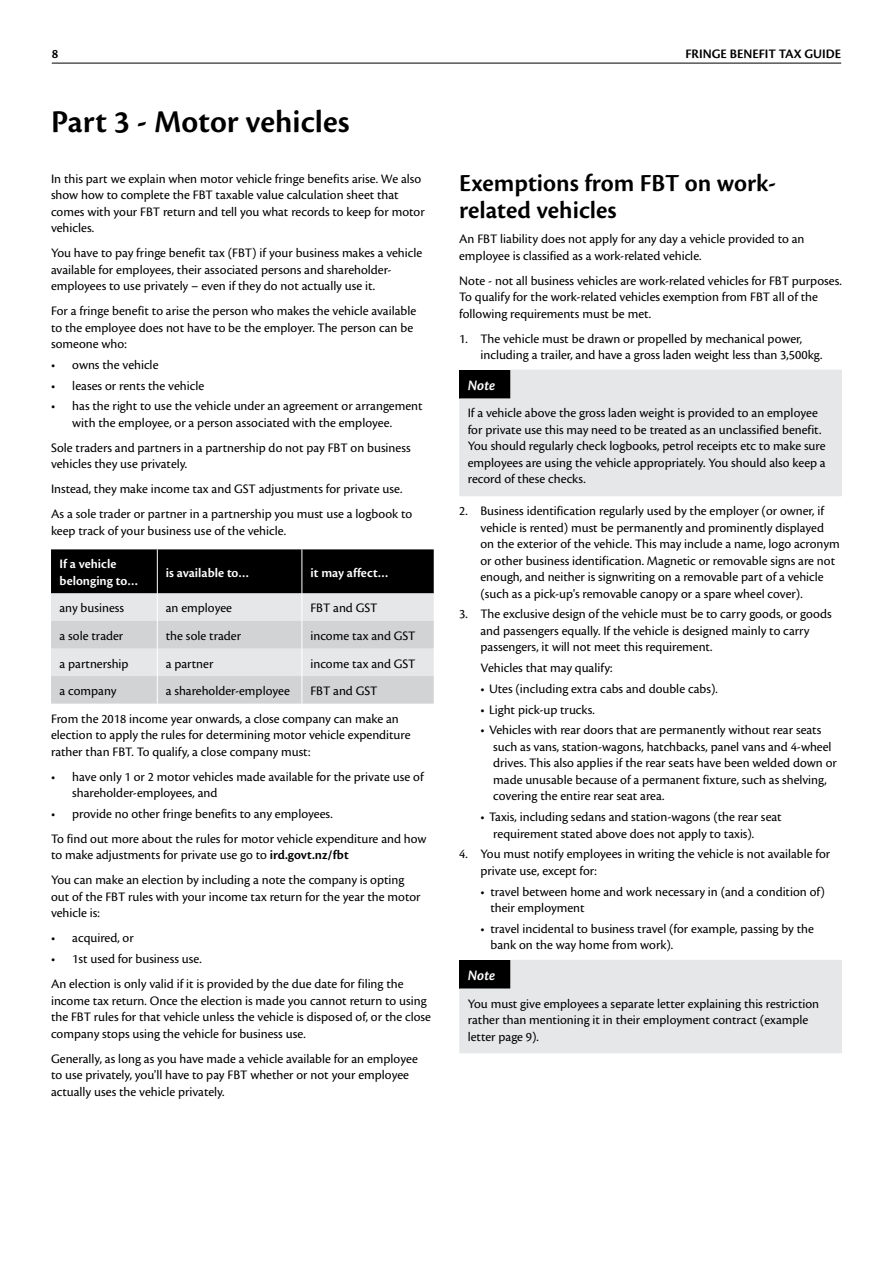
<style>
.page{position:relative;width:893px;height:1263px;background:#fff}
.page>*{position:absolute;margin:0;border:0;box-sizing:border-box;transform-origin:0 0}
.t1{font:600 33px "Cronos Pro";color:#000}
.t2{font:600 25.5px/27px "Cronos Pro";color:#000}
.t3{font:italic 600 15px "Cronos Pro";color:#fff}
.t4{font:13.5px/16.5px "Cronos Pro";color:#000}
.t5{font:600 13.5px/16.5px "Cronos Pro";color:#fff}
.t6{font:600 13.5px "Cronos Pro";color:#000}
.s1{font-weight:600}
</style>
<div class="page">
<hr style="left:52px;top:63px;width:789px;height:1px;background:#000">
<svg style="left:51px;top:549px;width:383px;height:155px;background:#9e9fa0"></svg>
<div style="left:459px;top:370px;width:383px;height:126px;background:#e6e7e8"></div>
<div style="left:459px;top:960px;width:383px;height:93px;background:#e6e7e8"></div>
<p class="t6" style="left:52px;top:46px;width:8px">8</p>
<p class="t6" style="left:685px;top:46px;width:157px">FRINGE BENEFIT TAX GUIDE</p>
<h1 class="t1" style="left:51px;top:103px;width:300px">Part 3 - Motor vehicles</h1>
<p class="t4" style="left:51px;top:170px;width:375px">In this part we explain when motor vehicle fringe benefits arise. We also show how to complete the FBT taxable value calculation sheet that comes with your FBT return and tell you what records to keep for motor vehicles.</p>
<p class="t4" style="left:51px;top:245px;width:373px">You have to pay fringe benefit tax (FBT) if your business makes a vehicle available for employees, their associated persons and shareholder&shy;employees to use privately – even if they do not actually use it.</p>
<p class="t4" style="left:51px;top:303px;width:367px">For a fringe benefit to arise the person who makes the vehicle available to the employee does not have to be the employer. The person can be someone who:</p>
<p class="t4" style="left:51px;top:356px;width:109px">• owns the vehicle</p>
<p class="t4" style="left:51px;top:377px;width:155px">• leases or rents the vehicle</p>
<p class="t4" style="left:72px;top:398px;width:352px;text-indent:-21px">• has the right to use the vehicle under an agreement or arrangement with the employee, or a person associated with the employee.</p>
<p class="t4" style="left:51px;top:439px;width:361px">Sole traders and partners in a partnership do not pay FBT on business vehicles they use privately.</p>
<p class="t4" style="left:51px;top:477px;width:363px;line-height:25px">Instead, they make income tax and GST adjustments for private use.<br>As a sole trader or partner in a partnership you must use a logbook to</p>
<p class="t4" style="left:51px;top:522px;width:237px">keep track of your business use of the vehicle.</p>
<p class="t5" style="left:60px;top:556px;width:80px">If a vehicle belonging to…</p>
<p class="t5" style="left:166px;top:564px;width:85px">is available to…</p>
<p class="t5" style="left:310px;top:564px;width:80px">it may affect…</p>
<p class="t4" style="left:60px;top:600px;width:66px">any business</p>
<p class="t4" style="left:166px;top:600px;width:68px">an employee</p>
<p class="t4" style="left:310px;top:600px;width:68px">FBT and GST</p>
<p class="t4" style="left:60px;top:628px;width:65px">a sole trader</p>
<p class="t4" style="left:166px;top:628px;width:77px">the sole trader</p>
<p class="t4" style="left:310px;top:628px;width:107px">income tax and GST</p>
<p class="t4" style="left:60px;top:655px;width:71px">a partnership</p>
<p class="t4" style="left:166px;top:655px;width:49px">a partner</p>
<p class="t4" style="left:310px;top:655px;width:107px">income tax and GST</p>
<p class="t4" style="left:60px;top:683px;width:59px">a company</p>
<p class="t4" style="left:166px;top:683px;width:126px">a shareholder-employee</p>
<p class="t4" style="left:51px;top:677px;width:349px;line-height:27.5px;text-indent:259px">FBT and GST<br>From the 2018 income year onwards, a close company can make an</p>
<p class="t4" style="left:51px;top:727px;width:361px">election to apply the rules for determining motor vehicle expenditure rather than FBT. To qualify, a close company must:</p>
<p class="t4" style="left:72px;top:768px;width:353px;text-indent:-21px">• have only 1 or 2 motor vehicles made available for the private use of shareholder-employees, and</p>
<p class="t4" style="left:51px;top:801px;width:377px;line-height:25px">• provide no other fringe benefits to any employees.<br>To find out more about the rules for motor vehicle expenditure and how</p>
<p class="t4" style="left:51px;top:843px;width:355px;line-height:25px">to make adjustments for private use go to <span class="s1">ird.govt.nz/fbt<br></span>You can make an election by including a note the company is opting</p>
<p class="t4" style="left:51px;top:888px;width:371px">out of the FBT rules with your income tax return for the year the motor vehicle is:</p>
<p class="t4" style="left:51px;top:930px;width:84px">• acquired, or</p>
<p class="t4" style="left:51px;top:946px;width:354px;line-height:25px">• 1st used for business use.<br>An election is only valid if it is provided by the due date for filing the</p>
<p class="t4" style="left:51px;top:992px;width:382px">income tax return. Once the election is made you cannot return to using the FBT rules for that vehicle unless the vehicle is disposed of, or the close company stops using the vehicle for business use.</p>
<p class="t4" style="left:51px;top:1050px;width:368px">Generally, as long as you have made a vehicle available for an employee to use privately, you'll have to pay FBT whether or not your employee actually uses the vehicle privately.</p>
<h2 class="t2" style="left:459px;top:170px;width:318px">Exemptions from FBT on work&shy;related vehicles</h2>
<p class="t4" style="left:459px;top:231px;width:347px">An FBT liability does not apply for any day a vehicle provided to an employee is classified as a work-related vehicle.</p>
<p class="t4" style="left:459px;top:272px;width:384px">Note - not all business vehicles are work-related vehicles for FBT purposes.<br>To qualify for the work-related vehicles exemption from FBT all of the following requirements must be met.</p>
<p class="t4" style="left:480px;top:330px;width:343px;text-indent:-21px">1. The vehicle must be drawn or propelled by mechanical power, including a trailer, and have a gross laden weight less than 3,500kg.</p>
<p class="t3" style="left:468px;top:377px;width:29px">Note</p>
<p class="t4" style="left:468px;top:405px;width:359px">If a vehicle above the gross laden weight is provided to an employee for private use this may need to be treated as an unclassified benefit.<br>You should regularly check logbooks, petrol receipts etc to make sure employees are using the vehicle appropriately. You should also keep a record of these checks.</p>
<p class="t4" style="left:480px;top:503px;width:361px;text-indent:-21px">2. Business identification regularly used by the employer (or owner, if vehicle is rented) must be permanently and prominently displayed on the exterior of the vehicle. This may include a name, logo acronym or other business identification. Magnetic or removable signs are not enough, and neither is signwriting on a removable part of a vehicle (such as a pick-up's removable canopy or a spare wheel cover).</p>
<p class="t4" style="left:480px;top:606px;width:353px;text-indent:-21px">3. The exclusive design of the vehicle must be to carry goods, or goods and passengers equally. If the vehicle is designed mainly to carry passengers, it will not meet this requirement.</p>
<p class="t4" style="left:480px;top:660px;width:134px">Vehicles that may qualify:</p>
<p class="t4" style="left:480px;top:680px;width:239px">• Utes (including extra cabs and double cabs).</p>
<p class="t4" style="left:480px;top:701px;width:116px">• Light pick-up trucks.</p>
<p class="t4" style="left:493px;top:722px;width:345px;text-indent:-13px">• Vehicles with rear doors that are permanently without rear seats such as vans, station-wagons, hatchbacks, panel vans and 4-wheel drives. This also applies if the rear seats have been welded down or made unusable because of a permanent fixture, such as shelving, covering the entire rear seat area.</p>
<p class="t4" style="left:493px;top:809px;width:290px;text-indent:-13px">• Taxis, including sedans and station-wagons (the rear seat requirement stated above does not apply to taxis).</p>
<p class="t4" style="left:480px;top:846px;width:351px;text-indent:-21px">4. You must notify employees in writing the vehicle is not available for private use, except for:</p>
<p class="t4" style="left:490px;top:883px;width:336px;text-indent:-10px">• travel between home and work necessary in (and a condition of) their employment</p>
<p class="t4" style="left:490px;top:920px;width:325px;text-indent:-10px">• travel incidental to business travel (for example, passing by the bank on the way home from work).</p>
<p class="t3" style="left:468px;top:967px;width:29px">Note</p>
<p class="t4" style="left:468px;top:995px;width:353px">You must give employees a separate letter explaining this restriction rather than mentioning it in their employment contract (example letter page 9).</p>
</div>
